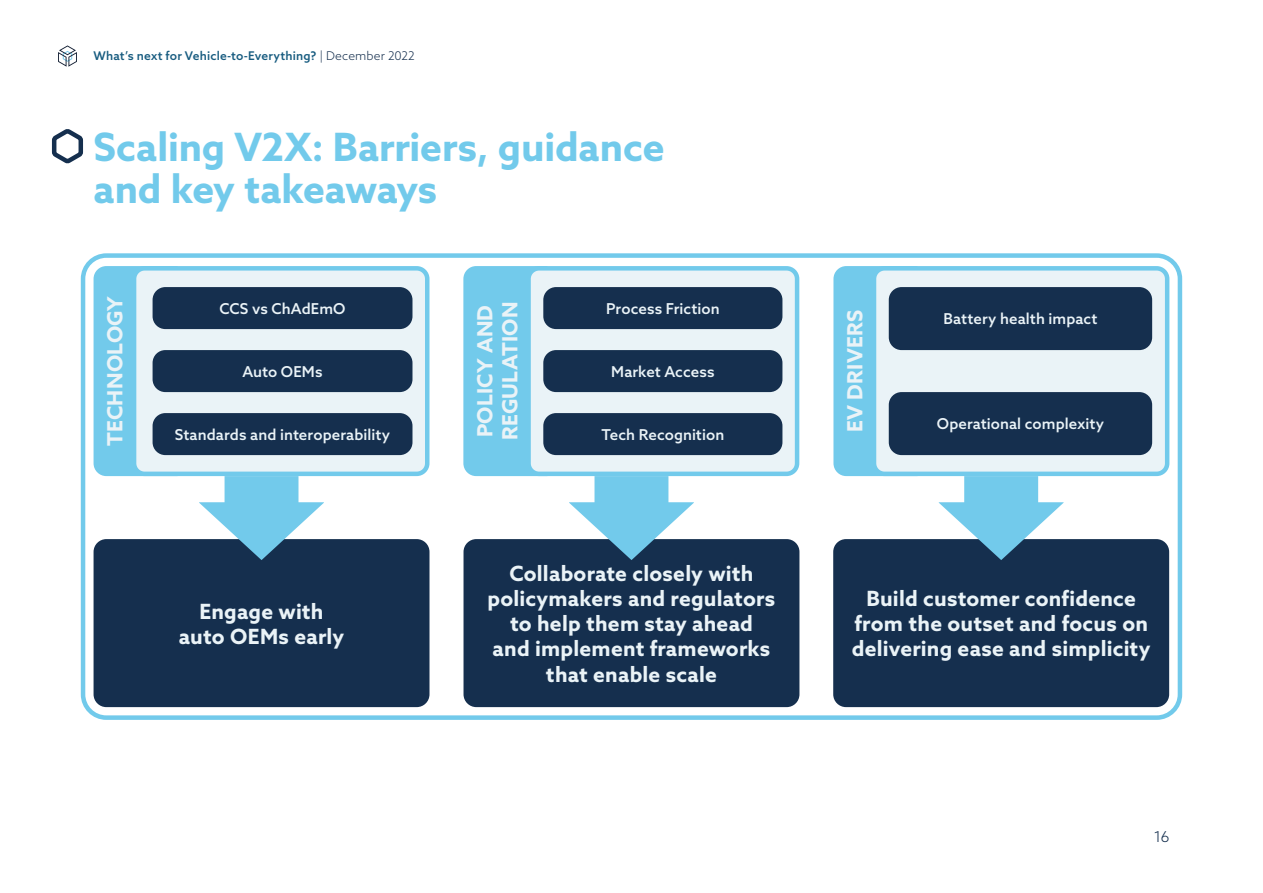
<style>
.page{position:relative;width:1263px;height:893px;background:#fff}
.page>*{position:absolute;margin:0;border:0;box-sizing:border-box;transform-origin:0 0}
.t1{font:700 39px/42px "Azo Sans";letter-spacing:-.005em;color:#72caeb}
.t2{font:700 21px/25.2px "Azo Sans";letter-spacing:.01em;color:#eaf3f7;text-align:center}
.t3{font:500 15px "Azo Sans";letter-spacing:.005em;color:#eaf3f7}
.t4{font:300 15px "Azo Sans";color:#152f4e}
.t5{font:500 12px "Azo Sans";letter-spacing:.015em;color:#185c80}
.s1{font-weight:300;color:#152f4e}
</style>
<div class="page">
<svg style="left:58px;top:45px;width:19px;height:22px"></svg>
<svg style="left:51px;top:129px;width:33px;height:35px"></svg>
<div style="left:94px;top:266px;width:45px;height:210px;background:#72caeb"></div>
<div style="left:463px;top:266px;width:70px;height:210px;background:#72caeb"></div>
<div style="left:833px;top:266px;width:46px;height:210px;background:#72caeb"></div>
<div style="left:134px;top:268px;width:293px;height:206px;background:#eaf3f7;border-radius:11px"></div>
<div style="left:132px;top:266px;width:297px;height:210px;border:4px solid #72caeb;border-radius:11px"></div>
<div style="left:528px;top:268px;width:269px;height:206px;background:#eaf3f7;border-radius:11px"></div>
<div style="left:526px;top:266px;width:273px;height:210px;border:4px solid #72caeb;border-radius:11px"></div>
<div style="left:874px;top:268px;width:293px;height:206px;background:#eaf3f7;border-radius:11px"></div>
<div style="left:872px;top:266px;width:297px;height:210px;border:4px solid #72caeb;border-radius:11px"></div>
<div style="left:94px;top:539px;width:335px;height:168px;background:#152f4e;border-radius:13px"></div>
<div style="left:833px;top:539px;width:336px;height:168px;background:#152f4e;border-radius:13px"></div>
<div style="left:463px;top:539px;width:336px;height:168px;background:#152f4e;border-radius:13px"></div>
<div style="left:153px;top:287px;width:259px;height:42px;background:#152f4e;border-radius:13px"></div>
<div style="left:543px;top:287px;width:239px;height:42px;background:#152f4e;border-radius:13px"></div>
<div style="left:153px;top:350px;width:259px;height:42px;background:#152f4e;border-radius:13px"></div>
<div style="left:543px;top:350px;width:239px;height:42px;background:#152f4e;border-radius:13px"></div>
<div style="left:153px;top:413px;width:259px;height:42px;background:#152f4e;border-radius:13px"></div>
<div style="left:543px;top:413px;width:239px;height:42px;background:#152f4e;border-radius:13px"></div>
<div style="left:225px;top:476px;width:73px;height:36px;background:#72caeb"></div>
<svg style="left:199px;top:502px;width:125px;height:58px"></svg>
<div style="left:594px;top:476px;width:74px;height:36px;background:#72caeb"></div>
<svg style="left:569px;top:502px;width:125px;height:58px"></svg>
<div style="left:964px;top:476px;width:74px;height:36px;background:#72caeb"></div>
<svg style="left:939px;top:502px;width:125px;height:58px"></svg>
<div style="left:889px;top:287px;width:263px;height:63px;background:#152f4e;border-radius:13px"></div>
<div style="left:889px;top:392px;width:263px;height:63px;background:#152f4e;border-radius:13px"></div>
<div style="left:81px;top:253px;width:1101px;height:467px;border:4px solid #72caeb;border-radius:23px"></div>
<p class="t5" style="left:94px;top:48px;width:323px">What’s next for Vehicle-to-Everything? <span class="s1">| December 2022</span></p>
<h1 class="t1" style="left:94px;top:125px;width:573px">Scaling V2X: Barriers, guidance and key takeaways</h1>
<p class="t2" style="left:102px;top:446px;width:152px;rotate:-90deg">TECHNOLOGY</p>
<p class="t2" style="left:472px;top:440px;width:140px;text-align:left;rotate:-90deg">POLICY AND<br>REGULATION</p>
<p class="t2" style="left:842px;top:432px;width:124px;rotate:-90deg">EV DRIVERS</p>
<p class="t3" style="left:219px;top:299px;width:128px">CCS vs ChAdEmO</p>
<p class="t3" style="left:606px;top:299px;width:115px">Process Friction</p>
<p class="t3" style="left:242px;top:362px;width:82px">Auto OEMs</p>
<p class="t3" style="left:611px;top:362px;width:105px">Market Access</p>
<p class="t3" style="left:175px;top:425px;width:217px">Standards and interoperability</p>
<p class="t3" style="left:601px;top:425px;width:124px">Tech Recognition</p>
<p class="t3" style="left:943px;top:309px;width:155px">Battery health impact</p>
<p class="t3" style="left:937px;top:414px;width:169px">Operational complexity</p>
<p class="t2" style="left:179px;top:598px;width:167px">Engage with auto OEMs early</p>
<p class="t2" style="left:488px;top:560px;width:289px">Collaborate closely with policymakers and regulators to help them stay ahead<br>and implement frameworks that enable scale</p>
<p class="t2" style="left:852px;top:585px;width:300px">Build customer confidence from the outset and focus on delivering ease and simplicity</p>
<p class="t4" style="left:1154px;top:827px;width:17px">16</p>
</div>
